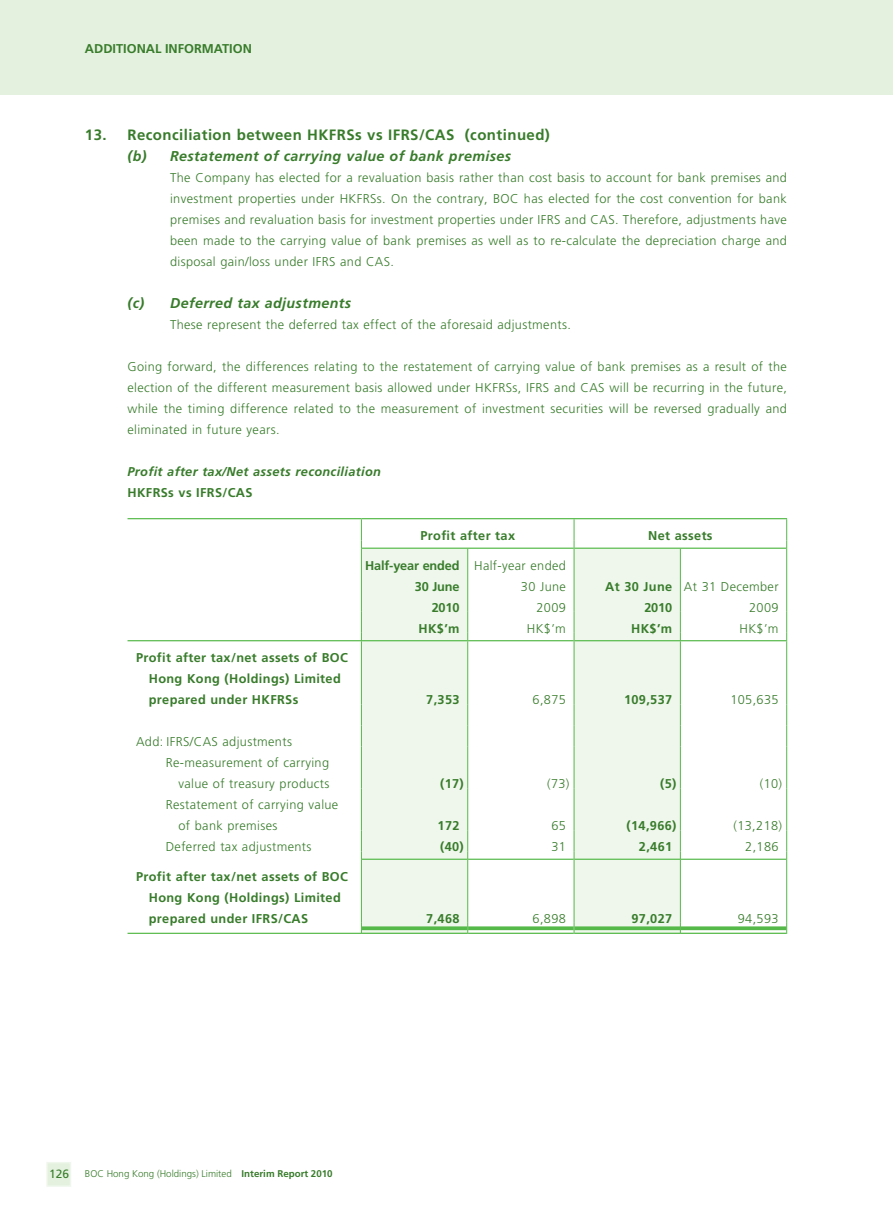
<style>
.page{position:relative;width:893px;height:1212px;background:#fff}
.page>*{position:absolute;margin:0;border:0;box-sizing:border-box;transform-origin:0 0}
.t1{font:700 15px "Frutiger LT Std";letter-spacing:.03em;color:#387c2b}
.t2{font:italic 700 14.25px "Frutiger LT Std";letter-spacing:.03em;color:#387c2b}
.t3{font:300 12.75px/21px "Frutiger LT Std";letter-spacing:.03em;color:#387c2b;text-align:justify}
.t4{font:700 12.75px/21px "Frutiger LT Std";letter-spacing:.03em;color:#387c2b}
.t5{font:italic 700 12.75px "Frutiger LT Std";letter-spacing:.03em;color:#387c2b}
.t6{font:700 12.75px/21px "Frutiger LT Std";letter-spacing:-.01em;color:#387c2b;text-align:right}
.t7{font:700 12.75px "Frutiger LT Std";color:#387c2b}
.t8{font:12px "Frutiger LT Std";color:#387c2b}
.t9{font:300 9.75px "Frutiger LT Std";color:#387c2b}
.s1{font-weight:700}
</style>
<div class="page">
<div style="left:0;top:0;width:893px;height:94px;background:#e4f1de"></div>
<div style="left:47px;top:1163px;width:23px;height:23px;background:#e4f1de"></div>
<div style="left:46px;top:1162px;width:25px;height:25px;border:2px solid #eff7ec"></div>
<svg style="left:362px;top:549px;width:318px;height:384px;fill:#eff7ec"></svg>
<hr style="left:128px;top:518px;width:233px;height:1px;background:#54b948">
<hr style="left:361px;top:518px;width:426px;height:1px;background:#54b948">
<svg style="left:361px;top:519px;width:1px;height:30px"></svg>
<svg style="left:786px;top:519px;width:1px;height:30px"></svg>
<hr style="left:361px;top:549px;width:1px;height:63px;background:#54b948">
<hr style="left:786px;top:549px;width:1px;height:63px;background:#54b948">
<svg style="left:361px;top:612px;width:1px;height:29px"></svg>
<svg style="left:786px;top:612px;width:1px;height:29px"></svg>
<hr style="left:361px;top:641px;width:1px;height:63px;background:#54b948">
<svg style="left:361px;top:704px;width:1px;height:42px"></svg>
<hr style="left:361px;top:746px;width:1px;height:42px;background:#54b948">
<hr style="left:361px;top:788px;width:1px;height:42px;background:#54b948">
<hr style="left:361px;top:860px;width:1px;height:63px;background:#54b948">
<hr style="left:786px;top:641px;width:1px;height:63px;background:#54b948">
<svg style="left:786px;top:704px;width:1px;height:42px"></svg>
<hr style="left:786px;top:746px;width:1px;height:42px;background:#54b948">
<hr style="left:786px;top:788px;width:1px;height:42px;background:#54b948">
<hr style="left:786px;top:860px;width:1px;height:63px;background:#54b948">
<svg style="left:361px;top:830px;width:1px;height:30px"></svg>
<svg style="left:786px;top:830px;width:1px;height:30px"></svg>
<hr style="left:574px;top:549px;width:1px;height:63px;background:#54b948">
<hr style="left:680px;top:549px;width:1px;height:63px;background:#54b948">
<svg style="left:574px;top:612px;width:1px;height:28px"></svg>
<svg style="left:680px;top:612px;width:1px;height:29px"></svg>
<hr style="left:574px;top:641px;width:1px;height:63px;background:#54b948">
<hr style="left:680px;top:641px;width:1px;height:63px;background:#54b948">
<svg style="left:574px;top:704px;width:1px;height:42px"></svg>
<svg style="left:680px;top:704px;width:1px;height:42px"></svg>
<hr style="left:574px;top:746px;width:1px;height:42px;background:#54b948">
<hr style="left:680px;top:746px;width:1px;height:42px;background:#54b948">
<hr style="left:574px;top:788px;width:1px;height:42px;background:#54b948">
<hr style="left:680px;top:788px;width:1px;height:42px;background:#54b948">
<svg style="left:574px;top:830px;width:1px;height:29px"></svg>
<svg style="left:680px;top:830px;width:1px;height:30px"></svg>
<hr style="left:574px;top:860px;width:1px;height:63px;background:#54b948">
<hr style="left:680px;top:860px;width:1px;height:63px;background:#54b948">
<hr style="left:467px;top:549px;width:1px;height:63px;background:#54b948">
<svg style="left:467px;top:612px;width:1px;height:29px"></svg>
<hr style="left:467px;top:641px;width:1px;height:63px;background:#54b948">
<svg style="left:467px;top:704px;width:1px;height:42px"></svg>
<hr style="left:467px;top:746px;width:1px;height:42px;background:#54b948">
<hr style="left:467px;top:788px;width:1px;height:42px;background:#54b948">
<svg style="left:467px;top:830px;width:1px;height:30px"></svg>
<hr style="left:467px;top:860px;width:1px;height:63px;background:#54b948">
<svg style="left:574px;top:519px;width:1px;height:29px"></svg>
<hr style="left:362px;top:548px;width:212px;height:1px;background:#54b948">
<hr style="left:574px;top:548px;width:212px;height:1px;background:#54b948">
<hr style="left:128px;top:640px;width:233px;height:1px;background:#54b948">
<hr style="left:362px;top:640px;width:105px;height:1px;background:#54b948">
<hr style="left:468px;top:640px;width:106px;height:1px;background:#54b948">
<hr style="left:574px;top:640px;width:106px;height:1px;background:#54b948">
<hr style="left:681px;top:640px;width:105px;height:1px;background:#54b948">
<hr style="left:362px;top:859px;width:105px;height:1px;background:#54b948">
<hr style="left:468px;top:859px;width:106px;height:1px;background:#54b948">
<hr style="left:574px;top:859px;width:106px;height:1px;background:#54b948">
<hr style="left:681px;top:859px;width:105px;height:1px;background:#54b948">
<hr style="left:128px;top:933px;width:233px;height:1px;background:#54b948">
<svg style="left:362px;top:926px;width:105px;height:4px"></svg>
<hr style="left:362px;top:933px;width:105px;height:1px;background:#54b948">
<svg style="left:468px;top:926px;width:106px;height:4px"></svg>
<hr style="left:468px;top:933px;width:106px;height:1px;background:#54b948">
<svg style="left:574px;top:926px;width:106px;height:4px"></svg>
<hr style="left:574px;top:933px;width:106px;height:1px;background:#54b948">
<svg style="left:681px;top:926px;width:105px;height:4px"></svg>
<hr style="left:681px;top:933px;width:105px;height:1px;background:#54b948">
<p class="t7" style="left:85px;top:43px;width:168px">ADDITIONAL INFORMATION</p>
<p class="t1" style="left:85px;top:128px;width:466px">13. Reconciliation between HKFRSs vs IFRS/CAS (continued)</p>
<p class="t2" style="left:128px;top:150px;width:385px">(b) Restatement of carrying value of bank premises</p>
<p class="t3" style="left:170px;top:168px;width:618px">The Company has elected for a revaluation basis rather than cost basis to account for bank premises and investment properties under HKFRSs. On the contrary, BOC has elected for the cost convention for bank premises and revaluation basis for investment properties under IFRS and CAS. Therefore, adjustments have been made to the carrying value of bank premises as well as to re-calculate the depreciation charge and disposal gain/loss under IFRS and CAS.</p>
<p class="t2" style="left:128px;top:297px;width:225px">(c) Deferred tax adjustments</p>
<p class="t3" style="left:170px;top:315px;width:402px">These represent the deferred tax effect of the aforesaid adjustments.</p>
<p class="t3" style="left:128px;top:357px;width:661px">Going forward, the differences relating to the restatement of carrying value of bank premises as a result of the election of the different measurement basis allowed under HKFRSs, IFRS and CAS will be recurring in the future, while the timing difference related to the measurement of investment securities will be reversed gradually and eliminated in future years.</p>
<p class="t5" style="left:128px;top:466px;width:255px">Profit after tax/Net assets reconciliation</p>
<p class="t4" style="left:128px;top:483px;width:127px">HKFRSs vs IFRS/CAS</p>
<p class="t4" style="left:420px;top:526px;width:96px">Profit after tax</p>
<p class="t4" style="left:648px;top:526px;width:66px">Net assets</p>
<p class="t6" style="left:365px;top:556px;width:96px">Half-year ended<br>30 June<br>2010</p>
<p class="t3" style="left:474px;top:555px;width:93px;text-align:right">Half-year ended<br>30 June<br>2009</p>
<p class="t4" style="left:605px;top:577px;width:68px;text-align:right">At 30 June<br>2010</p>
<p class="t3" style="left:684px;top:576px;width:96px;text-align:right">At 31 December<br>2009</p>
<p class="t4" style="left:149px;top:648px;width:201px;text-indent:-13px">Profit after tax/net assets of BOC<br>Hong Kong (Holdings) Limited prepared under HKFRSs</p>
<p class="t4" style="left:418px;top:619px;width:43px">HK$’m</p>
<p class="t3" style="left:527px;top:618px;width:40px">HK$’m</p>
<p class="t4" style="left:631px;top:619px;width:43px">HK$’m</p>
<p class="t3" style="left:739px;top:618px;width:40px">HK$’m</p>
<p class="t4" style="left:426px;top:690px;width:35px">7,353</p>
<p class="t3" style="left:533px;top:690px;width:35px">6,875</p>
<p class="t4" style="left:624px;top:690px;width:50px">109,537</p>
<p class="t3" style="left:730px;top:690px;width:50px">105,635</p>
<p class="t3" style="left:136px;top:732px;width:157px">Add: IFRS/CAS adjustments</p>
<p class="t3" style="left:166px;top:753px;width:165px">Re-measurement of carrying</p>
<p class="t3" style="left:179px;top:774px;width:152px">value of treasury products</p>
<p class="t4" style="left:440px;top:774px;width:25px">(17)</p>
<p class="t3" style="left:547px;top:774px;width:24px">(73)</p>
<p class="t4" style="left:660px;top:774px;width:18px">(5)</p>
<p class="t3" style="left:760px;top:774px;width:24px">(10)</p>
<p class="t3" style="left:179px;top:795px;width:161px;text-indent:-13px">Restatement of carrying value of bank premises</p>
<p class="t4" style="left:438px;top:816px;width:23px">172</p>
<p class="t3" style="left:551px;top:816px;width:16px">65</p>
<p class="t4" style="left:626px;top:816px;width:51px">(14,966)</p>
<p class="t3" style="left:733px;top:816px;width:50px">(13,218)</p>
<p class="t3" style="left:166px;top:837px;width:147px">Deferred tax adjustments</p>
<p class="t4" style="left:440px;top:837px;width:25px">(40)</p>
<p class="t3" style="left:551px;top:837px;width:16px">31</p>
<p class="t4" style="left:639px;top:837px;width:35px">2,461</p>
<p class="t3" style="left:745px;top:837px;width:35px">2,186</p>
<p class="t4" style="left:149px;top:867px;width:201px;text-indent:-13px">Profit after tax/net assets of BOC<br>Hong Kong (Holdings) Limited prepared under IFRS/CAS</p>
<p class="t4" style="left:426px;top:909px;width:35px">7,468</p>
<p class="t3" style="left:533px;top:909px;width:35px">6,898</p>
<p class="t4" style="left:631px;top:909px;width:42px">97,027</p>
<p class="t3" style="left:738px;top:909px;width:42px">94,593</p>
<p class="t8" style="left:49px;top:1167px;width:22px">126</p>
<p class="t9" style="left:85px;top:1170px;width:249px">BOC Hong Kong (Holdings) Limited <span class="s1">Interim Report 2010</span></p>
</div>
